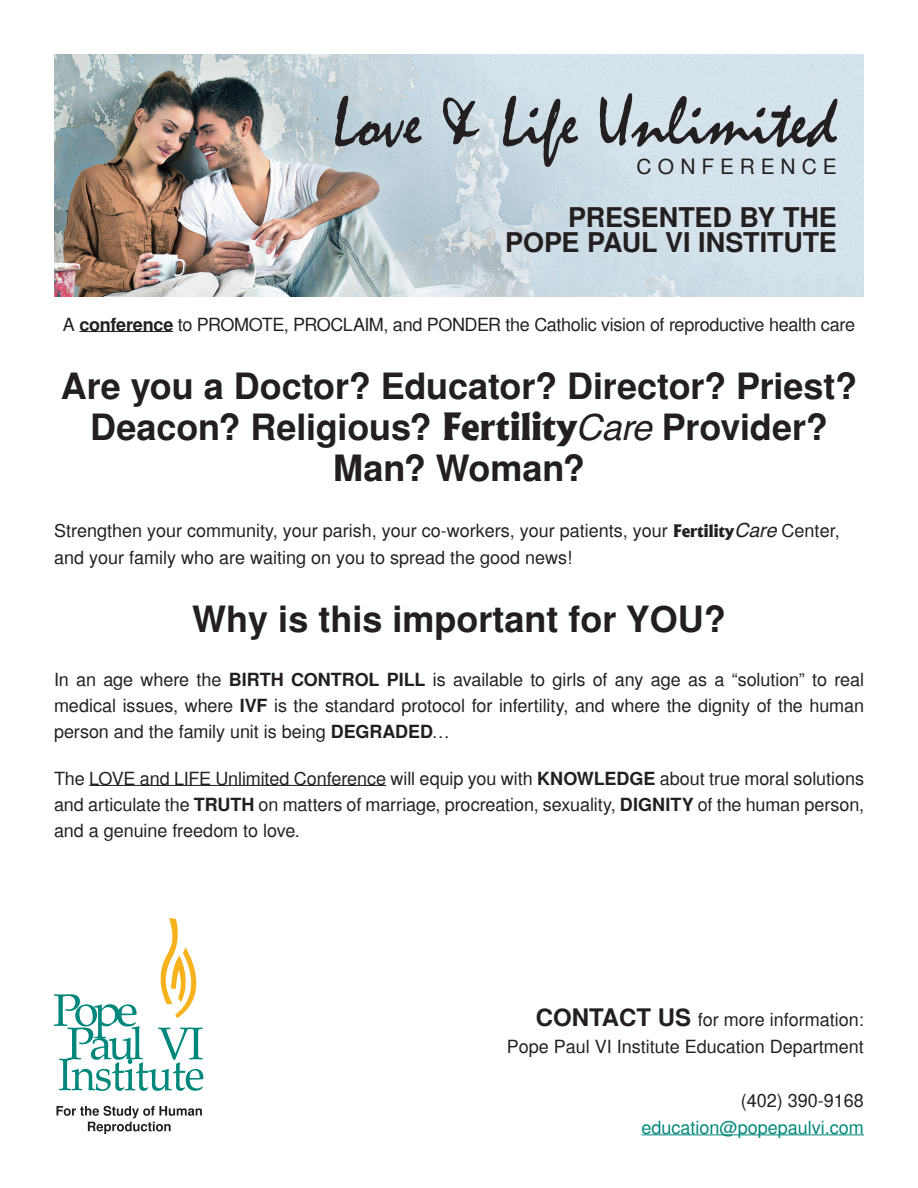
<style>
.page{position:relative;width:918px;height:1188px;background:#fff}
.page>*{position:absolute;margin:0;border:0;box-sizing:border-box;transform-origin:0 0}
.t1{font:72px "Mistral";color:#231f20}
.t2{font:700 36px/41.2px "Helvetica";color:#231f20;text-align:center}
.t3{font:700 27px/25.5px "Helvetica";letter-spacing:-.005em;color:#231f20;text-align:right}
.t4{font:21px "Helvetica";letter-spacing:.28em;color:#231f20}
.t5{font:18px/26.2px "Helvetica";color:#231f20;text-align:justify}
.t6{font:18px "Helvetica";letter-spacing:-.02em;color:#231f20}
.t7{font:18px "Helvetica";color:#00877b}
.s1{font-weight:700}
.s2{font-family:"Albertus";font-weight:800}
.s3{font-weight:400;font-style:italic}
.s4{font-family:"Albertus";font-weight:800;font-size:16.5px}
.s5{font-style:italic;font-size:19.5px}
.s6{font-weight:700;font-size:24px}
</style>
<div class="page">
<hr style="left:79px;top:331px;width:94px;height:1px;background:#231f20">
<hr style="left:89px;top:785px;width:297px;height:1px;background:#231f20">
<hr style="left:642px;top:1135px;width:222px;height:1px;background:#00877b">
<svg style="left:54px;top:918px;width:149px;height:173px"></svg>
<svg style="left:56px;top:1106px;width:146px;height:28px"></svg>
<img style="left:54px;top:54px;width:810px;height:243px">
<h1 class="t1" style="left:333px;top:80px;width:506px">Love &amp; Life Unlimited</h1>
<p class="t4" style="left:636px;top:155px;width:202px">CONFERENCE</p>
<h3 class="t3" style="left:505px;top:204px;width:333px">PRESENTED BY THE<br>POPE PAUL VI INSTITUTE</h3>
<p class="t6" style="left:63px;top:314px;width:794px">A <span class="s1">conference</span> to PROMOTE, PROCLAIM, and PONDER the Catholic vision of reproductive health care</p>
<h2 class="t2" style="left:61px;top:365px;width:798px">Are you a Doctor? Educator? Director? Priest?<br>Deacon? Religious? <span class="s2">Fertility</span><span class="s3">Care</span> Provider?<br>Man? Woman?</h2>
<p class="t5" style="left:54px;top:517px;width:787px;line-height:26.8px">Strengthen your community, your parish, your co-workers, your patients, your <span class="s4">Fertility</span><span class="s5">Care</span> Center, and your family who are waiting on you to spread the good news!</p>
<h2 class="t2" style="left:192px;top:599px;width:535px">Why is this important for YOU?</h2>
<p class="t5" style="left:54px;top:666px;width:812px">In an age where the <span class="s1">BIRTH CONTROL PILL</span> is available to girls of any age as a “solution” to real medical issues, where <span class="s1">IVF</span> is the standard protocol for infertility, and where the dignity of the human person and the family unit is being <span class="s1">DEGRADED</span>…</p>
<p class="t5" style="left:54px;top:765px;width:812px">The LOVE and LIFE Unlimited Conference will equip you with <span class="s1">KNOWLEDGE</span> about true moral solutions and articulate the <span class="s1">TRUTH</span> on matters of marriage, procreation, sexuality, <span class="s1">DIGNITY</span> of the human person, and a genuine freedom to love.</p>
<p class="t5" style="left:507px;top:1007px;width:359px;line-height:26.8px;text-align:right"><span class="s6">CONTACT US</span> for more information:<br>Pope Paul VI Institute Education Department</p>
<p class="t5" style="left:741px;top:1088px;width:125px">(402) 390-9168</p>
<p class="t7" style="left:642px;top:1117px;width:224px">education@popepaulvi.com</p>
</div>
